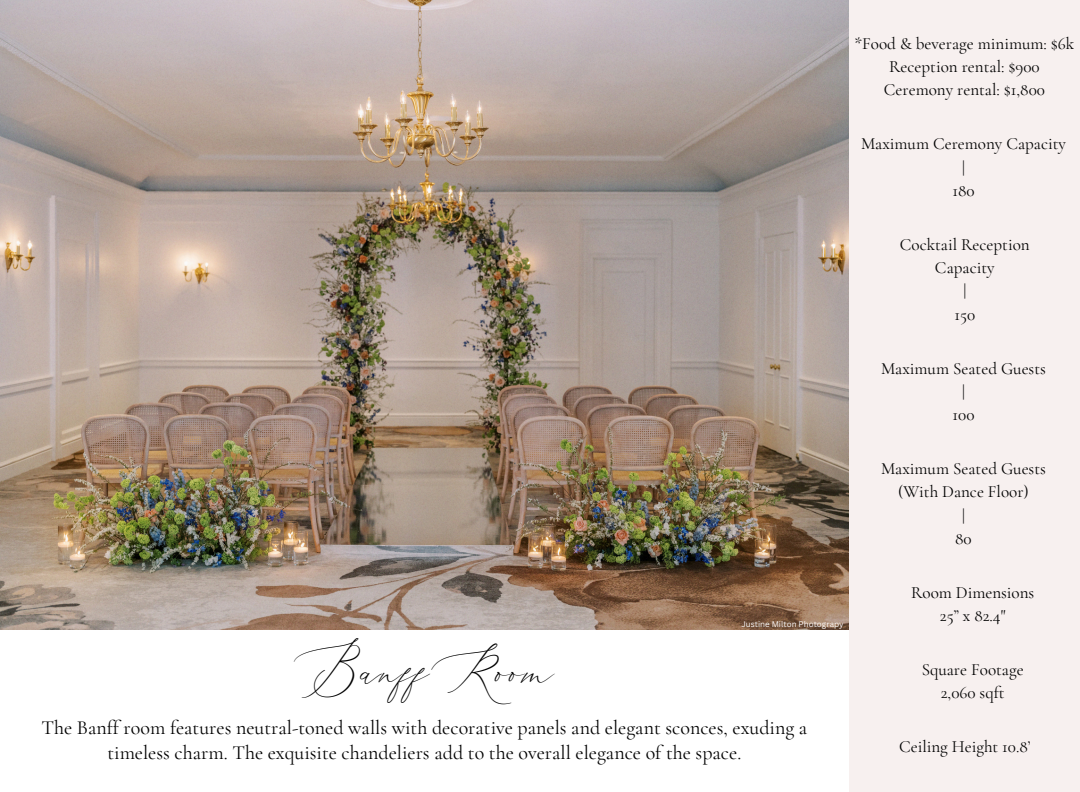
<style>
.page{position:relative;width:1080px;height:792px;background:#fff}
.page>*{position:absolute;margin:0;border:0;box-sizing:border-box;transform-origin:0 0}
.t1{font:44px "Aerotis";letter-spacing:.035em;color:#000}
.t2{font:20px/24.8px "Cormorant Garamond";color:#000;text-align:center}
.t3{font:17.1px/23.2px "Cormorant Garamond";color:#000;text-align:center}
.t4{font:8px "Canva Sans";color:#fff}
</style>
<div class="page">
<img style="left:0;top:0;width:849px;height:629px">
<div style="left:849px;top:0;width:231px;height:791px;background:#f7f0ef"></div>
<h3 class="t3" style="left:855px;top:32px;width:221px">*Food &amp; beverage minimum: $6k<br>Reception rental: $900<br>Ceremony rental: $1,800</h3>
<h3 class="t3" style="left:861px;top:132px;width:206px">Maximum Ceremony Capacity |<br>180</h3>
<h3 class="t3" style="left:900px;top:233px;width:131px">Cocktail Reception<br>Capacity<br>|<br>150</h3>
<h3 class="t3" style="left:881px;top:357px;width:166px">Maximum Seated Guests |<br>100</h3>
<h3 class="t3" style="left:881px;top:457px;width:166px">Maximum Seated Guests (With Dance Floor)<br>|<br>80</h3>
<h3 class="t4" style="left:742px;top:619px;width:104px">Justine Milton Photograpy</h3>
<p class="t1" style="left:294px;top:645px;width:262px">Banf Room</p>
<h1 class="t2" style="left:41px;top:715px;width:767px">The Banff room features neutral-toned walls with decorative panels and elegant sconces, exuding a timeless charm. The exquisite chandeliers add to the overall elegance of the space.</h1>
<h3 class="t3" style="left:911px;top:581px;width:125px">Room Dimensions<br>25” x 82.4"</h3>
<h2 class="t3" style="left:922px;top:658px;width:104px">Square Footage<br>2,060 sqft</h2>
<h3 class="t3" style="left:899px;top:735px;width:133px">Ceiling Height 10.8’</h3>
</div>
